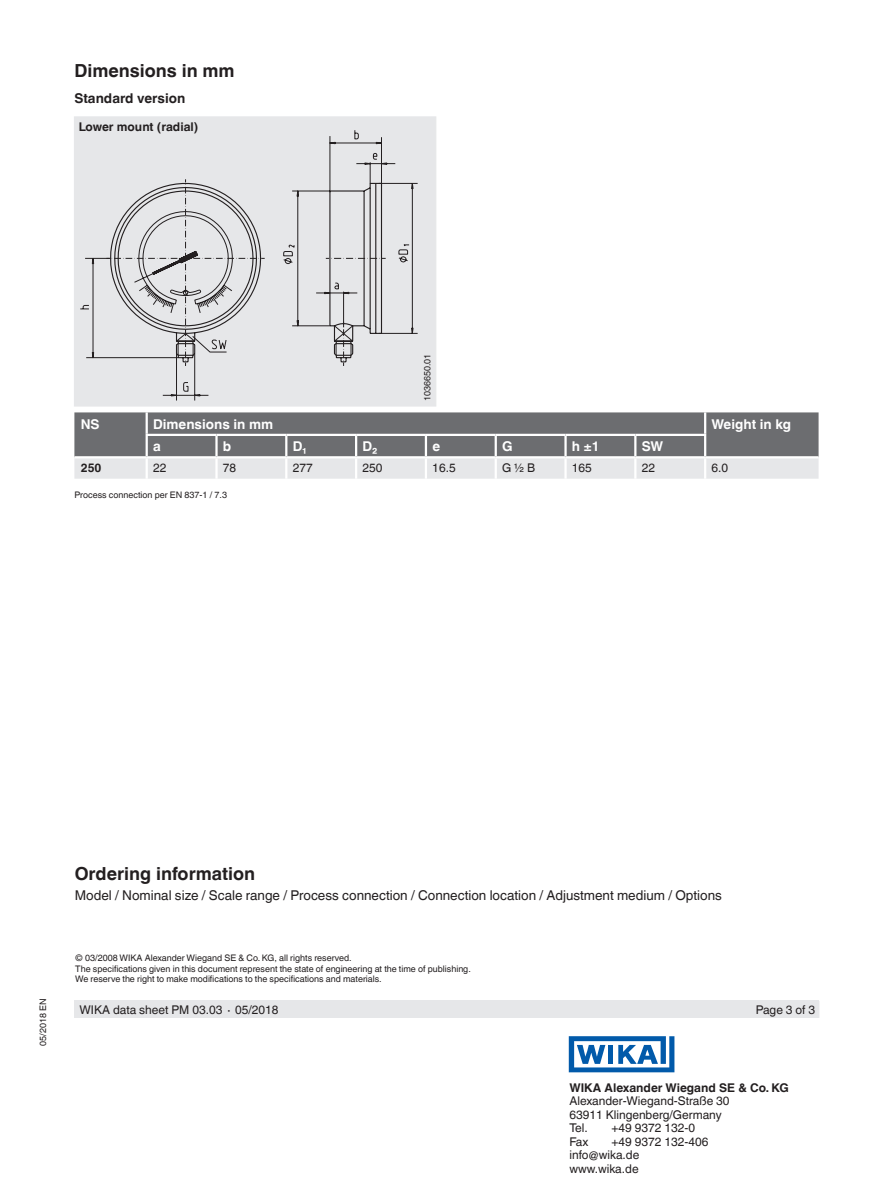
<style>
.page{position:relative;width:893px;height:1188px;background:#fff}
.page>*{position:absolute;margin:0;border:0;box-sizing:border-box;transform-origin:0 0}
.t1{font:700 18px "Helvetica World";color:#231f20}
.t2{font:13.5px "Helvetica World";color:#231f20}
.t3{font:700 13.5px "Helvetica World";color:#fff}
.t4{font:700 13.5px "Helvetica World";color:#231f20}
.t5{font:12px/13.5px "Helvetica World";color:#231f20}
.t6{font:700 12px "Helvetica World";color:#231f20}
.t7{font:9px/10.5px "Helvetica World";color:#231f20}
</style>
<div class="page">
<div style="left:74px;top:1000px;width:745px;height:18px;background:#e6e7e9"></div>
<svg style="left:569px;top:1036px;width:105px;height:36px"></svg>
<svg style="left:74px;top:412px;width:745px;height:67px;background:#969799"></svg>
<hr style="left:146px;top:434px;width:70px;height:2px;background:#fff">
<hr style="left:216px;top:434px;width:70px;height:2px;background:#fff">
<hr style="left:215px;top:436px;width:3px;height:20px;background:#fff">
<hr style="left:286px;top:434px;width:70px;height:2px;background:#fff">
<hr style="left:285px;top:436px;width:2px;height:20px;background:#fff">
<hr style="left:356px;top:434px;width:70px;height:2px;background:#fff">
<hr style="left:355px;top:436px;width:2px;height:20px;background:#fff">
<hr style="left:426px;top:434px;width:70px;height:2px;background:#fff">
<hr style="left:425px;top:436px;width:2px;height:20px;background:#fff">
<hr style="left:496px;top:434px;width:70px;height:2px;background:#fff">
<hr style="left:495px;top:436px;width:2px;height:20px;background:#fff">
<hr style="left:566px;top:434px;width:69px;height:2px;background:#fff">
<hr style="left:564px;top:436px;width:3px;height:20px;background:#fff">
<hr style="left:635px;top:434px;width:71px;height:2px;background:#fff">
<hr style="left:634px;top:436px;width:2px;height:20px;background:#fff">
<hr style="left:146px;top:458px;width:2px;height:21px;background:#fff">
<hr style="left:215px;top:458px;width:3px;height:21px;background:#fff">
<hr style="left:285px;top:458px;width:2px;height:21px;background:#fff">
<hr style="left:355px;top:458px;width:2px;height:21px;background:#fff">
<hr style="left:425px;top:458px;width:2px;height:21px;background:#fff">
<hr style="left:495px;top:458px;width:2px;height:21px;background:#fff">
<hr style="left:564px;top:458px;width:3px;height:21px;background:#fff">
<hr style="left:634px;top:458px;width:2px;height:21px;background:#fff">
<hr style="left:704px;top:458px;width:2px;height:21px;background:#fff">
<hr style="left:147px;top:456px;width:69px;height:2px;background:#fff">
<hr style="left:216px;top:456px;width:70px;height:2px;background:#fff">
<hr style="left:286px;top:456px;width:70px;height:2px;background:#fff">
<hr style="left:356px;top:456px;width:70px;height:2px;background:#fff">
<hr style="left:426px;top:456px;width:70px;height:2px;background:#fff">
<hr style="left:496px;top:456px;width:70px;height:2px;background:#fff">
<hr style="left:566px;top:456px;width:69px;height:2px;background:#fff">
<hr style="left:635px;top:456px;width:70px;height:2px;background:#fff">
<hr style="left:146px;top:412px;width:2px;height:22px;background:#fff">
<hr style="left:146px;top:436px;width:2px;height:20px;background:#fff">
<hr style="left:74px;top:456px;width:73px;height:2px;background:#fff">
<hr style="left:704px;top:412px;width:2px;height:22px;background:#fff">
<hr style="left:704px;top:436px;width:2px;height:20px;background:#fff">
<hr style="left:705px;top:456px;width:114px;height:2px;background:#fff">
<div style="left:74px;top:117px;width:362px;height:289px;background:#e6e7e9"></div>
<svg style="left:162px;top:182px;width:256px;height:219px"></svg>
<svg style="left:80px;top:130px;width:328px;height:262px"></svg>
<svg style="left:110px;top:182px;width:273px;height:181px"></svg>
<h1 class="t1" style="left:74px;top:60px;width:162px">Dimensions in mm</h1>
<h2 class="t4" style="left:74px;top:91px;width:112px">Standard version</h2>
<h3 class="t6" style="left:79px;top:120px;width:121px">Lower mount (radial)</h3>
<p class="t7" style="left:422px;top:401px;width:49px;rotate:-90deg">1036650.01</p>
<h2 class="t3" style="left:81px;top:416px;width:20px">NS</h2>
<h2 class="t3" style="left:153px;top:416px;width:122px">Dimensions in mm</h2>
<h2 class="t3" style="left:711px;top:416px;width:81px">Weight in kg</h2>
<h2 class="t3" style="left:153px;top:438px;width:9px">a</h2>
<h2 class="t3" style="left:223px;top:438px;width:10px">b</h2>
<h2 class="t3" style="left:293px;top:438px;width:16px">D₁</h2>
<h2 class="t3" style="left:362px;top:438px;width:17px">D₂</h2>
<h2 class="t3" style="left:432px;top:438px;width:9px">e</h2>
<h2 class="t3" style="left:502px;top:438px;width:12px">G</h2>
<h2 class="t3" style="left:572px;top:438px;width:29px">h ±1</h2>
<h2 class="t3" style="left:642px;top:438px;width:23px">SW</h2>
<h3 class="t6" style="left:81px;top:461px;width:22px">250</h3>
<h3 class="t5" style="left:153px;top:461px;width:15px">22</h3>
<h3 class="t5" style="left:223px;top:461px;width:15px">78</h3>
<h3 class="t5" style="left:293px;top:461px;width:22px">277</h3>
<h3 class="t5" style="left:362px;top:461px;width:22px">250</h3>
<h3 class="t5" style="left:432px;top:461px;width:25px">16.5</h3>
<h3 class="t5" style="left:502px;top:461px;width:35px">G ½ B</h3>
<h3 class="t5" style="left:572px;top:461px;width:22px">165</h3>
<h3 class="t5" style="left:642px;top:461px;width:15px">22</h3>
<h3 class="t5" style="left:712px;top:461px;width:18px">6.0</h3>
<p class="t7" style="left:74px;top:490px;width:154px">Process connection per EN 837-1 / 7.3</p>
<p class="t7" style="left:38px;top:1046px;width:49px;rotate:-90deg">05/2018 EN</p>
<h1 class="t1" style="left:75px;top:864px;width:182px">Ordering information</h1>
<h2 class="t2" style="left:75px;top:887px;width:649px">Model / Nominal size / Scale range / Process connection / Connection location / Adjustment medium / Options</h2>
<p class="t7" style="left:75px;top:953px;width:397px">© 03/2008 WIKA Alexander Wiegand SE &amp; Co. KG, all rights reserved.<br>The specifications given in this document represent the state of engineering at the time of publishing.<br>We reserve the right to make modifications to the specifications and materials.</p>
<h3 class="t5" style="left:80px;top:1003px;width:201px">WIKA data sheet PM 03.03 ∙ 05/2018</h3>
<h3 class="t5" style="left:756px;top:1003px;width:61px">Page 3 of 3</h3>
<h3 class="t6" style="left:569px;top:1080px;width:221px">WIKA Alexander Wiegand SE &amp; Co. KG</h3>
<h3 class="t5" style="left:569px;top:1094px;width:162px">Alexander-Wiegand-Straße 30<br>63911 Klingenberg/Germany<br>Tel.</h3>
<h3 class="t5" style="left:611px;top:1121px;width:85px">+49 9372 132-0</h3>
<h3 class="t5" style="left:569px;top:1135px;width:21px">Fax</h3>
<h3 class="t5" style="left:569px;top:1135px;width:140px;text-indent:42px">+49 9372 132-406 info@wika.de www.wika.de</h3>
</div>
